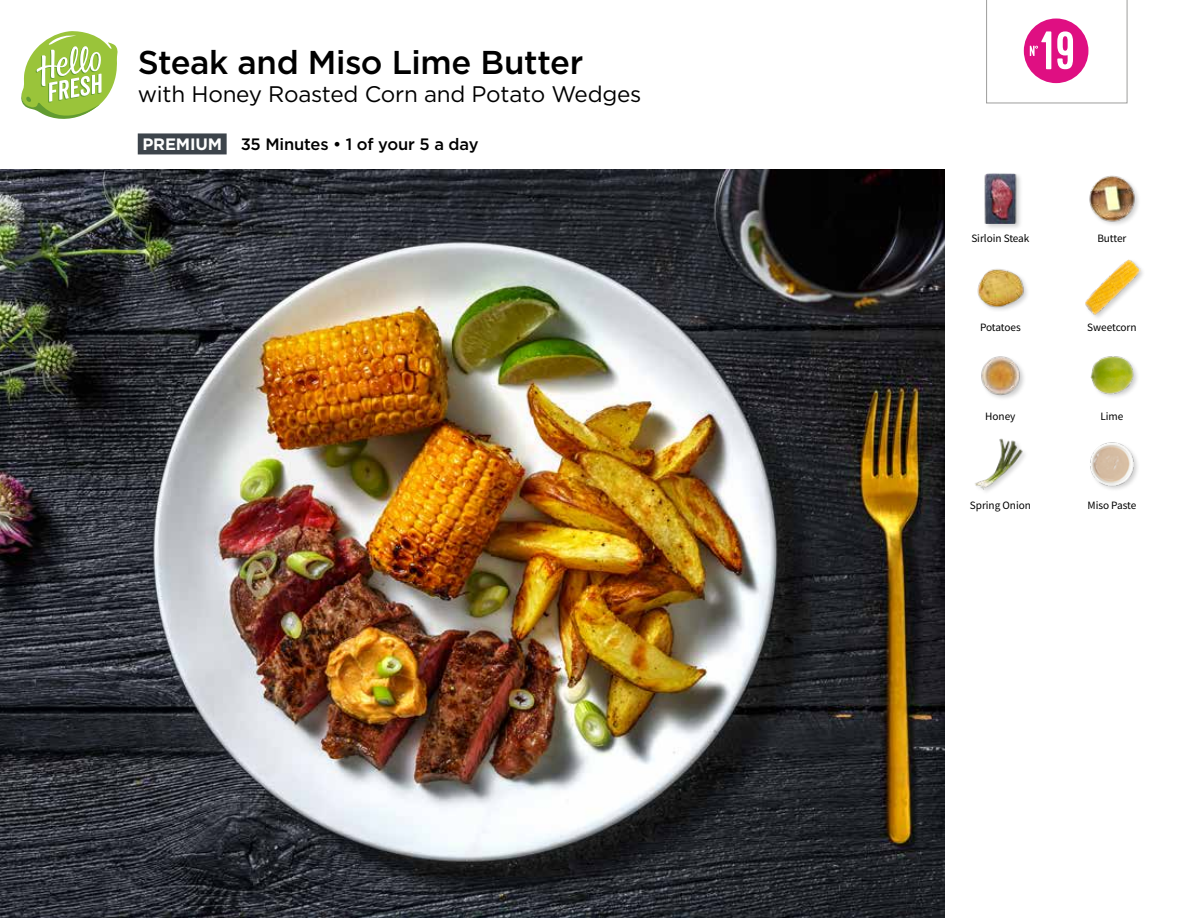
<style>
.page{position:relative;width:1188px;height:918px;background:#fff}
.page>*{position:absolute;margin:0;border:0;box-sizing:border-box;transform-origin:0 0}
.t1{font:54px "Kapra";color:#fff}
.t2{font:500 33px "Gotham";letter-spacing:-.01em;color:#000}
.t3{font:22.5px "Gotham";letter-spacing:-.01em;color:#000}
.t4{font:500 16.5px "Gotham";letter-spacing:-.01em;color:#000}
.t5{font:11.25px "Source Sans Pro";letter-spacing:-.005em;color:#000}
.s1{font-weight:700;color:#fff}
</style>
<div class="page">
<div style="left:138px;top:133px;width:89px;height:21px;background:#3d444b"></div>
<svg style="left:21px;top:31px;width:97px;height:88px"></svg>
<img style="left:0;top:170px;width:945px;height:748px">
<img style="left:981px;top:356px;width:43px;height:43px">
<img style="left:975px;top:438px;width:50px;height:54px">
<img style="left:1090px;top:442px;width:48px;height:48px">
<div style="left:1090px;top:355px;width:50px;height:45px;background:#000;opacity:.2"></div>
<img style="left:1090px;top:355px;width:46px;height:44px">
<div style="left:984px;top:172px;width:39px;height:59px;background:#000;opacity:.2"></div>
<img style="left:984px;top:173px;width:39px;height:50px">
<img style="left:977px;top:269px;width:50px;height:41px">
<img style="left:1085px;top:259px;width:56px;height:57px">
<img style="left:1089px;top:175px;width:50px;height:50px">
<svg style="left:986px;top:0;width:141px;height:104px"></svg>
<h2 class="t2" style="left:138px;top:41px;width:447px">Steak and Miso Lime Butter</h2>
<h3 class="t3" style="left:138px;top:82px;width:505px">with Honey Roasted Corn and Potato Wedges</h3>
<h3 class="t4" style="left:142px;top:133px;width:338px"><span class="s1">PREMIUM</span> 35 Minutes • 1 of your 5 a day</h3>
<h1 class="t1" style="left:1041px;top:19px;width:35px">19</h1>
<p class="t5" style="left:971px;top:231px;width:60px">Sirloin Steak</p>
<p class="t5" style="left:1097px;top:231px;width:31px">Butter</p>
<p class="t5" style="left:980px;top:320px;width:42px">Potatoes</p>
<p class="t5" style="left:1087px;top:320px;width:51px">Sweetcorn</p>
<p class="t5" style="left:985px;top:409px;width:32px">Honey</p>
<p class="t5" style="left:1100px;top:409px;width:24px">Lime</p>
<p class="t5" style="left:970px;top:498px;width:62px">Spring Onion</p>
<p class="t5" style="left:1088px;top:498px;width:50px">Miso Paste</p>
</div>
